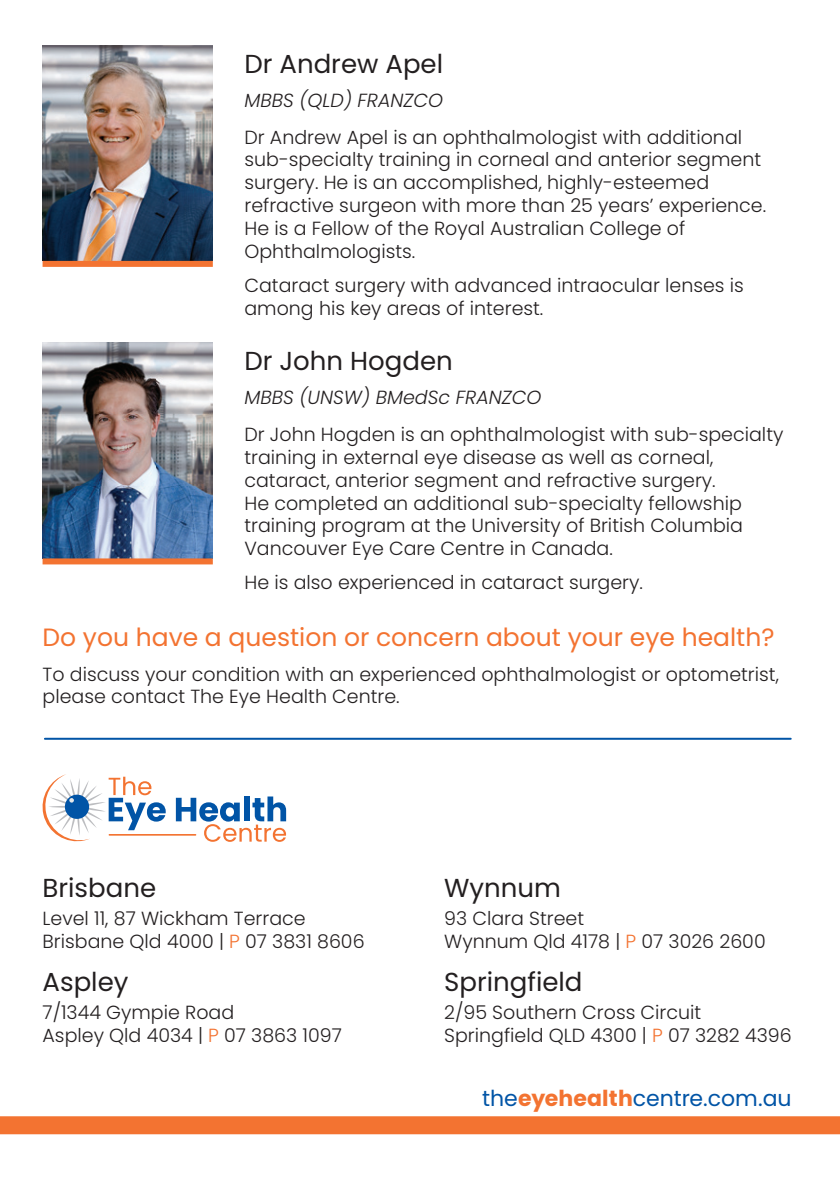
<style>
.page{position:relative;width:840px;height:1191px;background:#fff}
.page>*{position:absolute;margin:0;border:0;box-sizing:border-box;transform-origin:0 0}
.t1{font:26px "Poppins";color:#231f20}
.t2{font:25px "Poppins";color:#f37331}
.t3{font:22px "Poppins";color:#0154a6}
.t4{font:300 19px/22.8px "Poppins";color:#231f20}
.t5{font:italic 300 19px "Poppins";color:#231f20}
.s1{color:#f37331}
.s2{font-weight:700;color:#f37331}
</style>
<div class="page">
<div style="left:0;top:1116px;width:839px;height:18px;background:#f37331"></div>
<hr style="left:45px;top:738px;width:745px;height:2px;background:#0154a6">
<svg style="left:176px;top:796px;width:110px;height:46px"></svg>
<svg style="left:43px;top:774px;width:123px;height:68px"></svg>
<hr style="left:108px;top:834px;width:88px;height:1px;background:#f37331">
<img style="left:43px;top:45px;width:170px;height:216px">
<div style="left:43px;top:261px;width:170px;height:6px;background:#f37331"></div>
<img style="left:43px;top:343px;width:170px;height:215px">
<div style="left:43px;top:558px;width:170px;height:6px;background:#f37331"></div>
<h1 class="t1" style="left:244px;top:48px;width:200px">Dr Andrew Apel</h1>
<p class="t5" style="left:244px;top:89px;width:200px">MBBS (QLD) FRANZCO</p>
<p class="t4" style="left:244px;top:126px;width:523px">Dr Andrew Apel is an ophthalmologist with additional sub-specialty training in corneal and anterior segment surgery. He is an accomplished, highly-esteemed refractive surgeon with more than 25 years’ experience.<br>He is a Fellow of the Royal Australian College of Ophthalmologists.</p>
<p class="t4" style="left:244px;top:274px;width:500px">Cataract surgery with advanced intraocular lenses is among his key areas of interest.</p>
<h1 class="t1" style="left:244px;top:346px;width:210px">Dr John Hogden</h1>
<p class="t5" style="left:244px;top:387px;width:298px">MBBS (UNSW) BMedSc FRANZCO</p>
<p class="t4" style="left:244px;top:423px;width:540px">Dr John Hogden is an ophthalmologist with sub-specialty training in external eye disease as well as corneal, cataract, anterior segment and refractive surgery.<br>He completed an additional sub-specialty fellowship training program at the University of British Columbia Vancouver Eye Care Centre in Canada.</p>
<p class="t4" style="left:244px;top:571px;width:400px">He is also experienced in cataract surgery.</p>
<h2 class="t2" style="left:43px;top:623px;width:733px">Do you have a question or concern about your eye health?</h2>
<p class="t4" style="left:43px;top:662px;width:737px">To discuss your condition with an experienced ophthalmologist or optometrist, please contact The Eye Health Centre.</p>
<h1 class="t1" style="left:43px;top:872px;width:115px">Brisbane</h1>
<p class="t4" style="left:43px;top:907px;width:323px">Level 11, 87 Wickham Terrace<br>Brisbane Qld 4000 | <span class="s1">P</span> 07 3831 8606</p>
<h1 class="t1" style="left:43px;top:966px;width:87px">Aspley</h1>
<p class="t4" style="left:43px;top:1001px;width:300px">7/1344 Gympie Road<br>Aspley Qld 4034 | <span class="s1">P</span> 07 3863 1097</p>
<h1 class="t1" style="left:444px;top:872px;width:118px">Wynnum</h1>
<p class="t4" style="left:444px;top:907px;width:323px">93 Clara Street<br>Wynnum Qld 4178 | <span class="s1">P</span> 07 3026 2600</p>
<h1 class="t1" style="left:444px;top:966px;width:140px">Springfield</h1>
<p class="t4" style="left:444px;top:1001px;width:349px">2/95 Southern Cross Circuit<br>Springfield QLD 4300 | <span class="s1">P</span> 07 3282 4396</p>
<p class="t3" style="left:482px;top:1085px;width:311px">the<span class="s2">eyehealth</span>centre.com.au</p>
</div>
